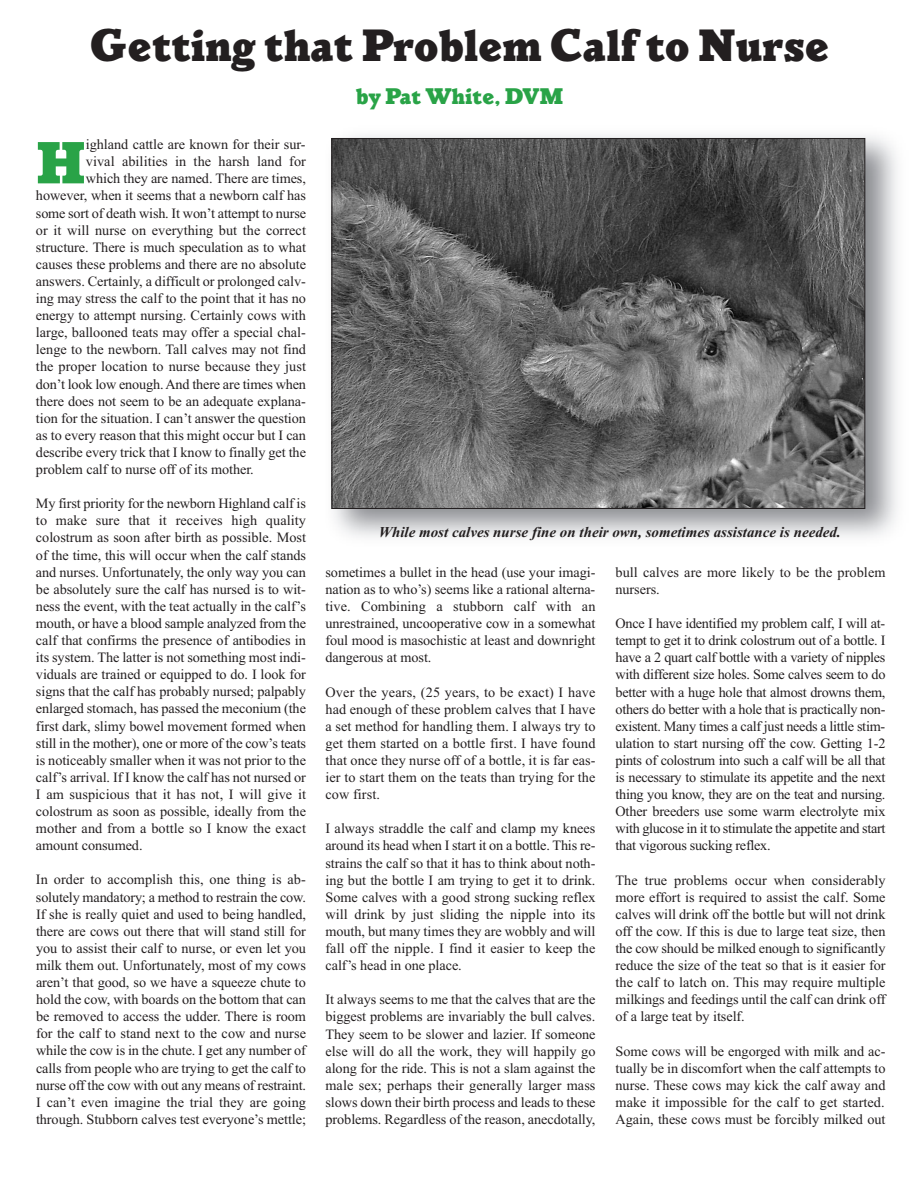
<style>
.page{position:relative;width:918px;height:1188px;background:#fff}
.page>*{position:absolute;margin:0;border:0;box-sizing:border-box;transform-origin:0 0}
.t1{font:900 55.05px "Parkinson";color:#29a347}
.t2{font:900 42px "Parkinson";color:#231f20}
.t3{font:900 21px "Parkinson";color:#29a347}
.t4{font:italic 700 15px "Times New Roman";color:#231f20}
.t5{font:14.25px/17.1px "Times New Roman";letter-spacing:-.005em;color:#231f20;text-align:justify}
</style>
<div class="page">
<img style="left:331px;top:135px;width:566px;height:402px">
<img style="left:334px;top:140px;width:529px;height:367px">
<h2 class="t2" style="left:90px;top:22px;width:741px">Getting that Problem Calf to Nurse</h2>
<h3 class="t3" style="left:356px;top:85px;width:209px">by Pat White, DVM</h3>
<h1 class="t1" style="left:36px;top:132px;width:52px">H</h1>
<p class="t5" style="left:86px;top:136px;width:221px">ighland cattle are known for their sur-</p>
<p class="t5" style="left:86px;top:153px;width:222px">vival abilities in the harsh land for</p>
<p class="t5" style="left:86px;top:170px;width:222px">which they are named. There are times,</p>
<p class="t5" style="left:36px;top:187px;width:271px">however, when it seems that a newborn calf has</p>
<p class="t5" style="left:36px;top:204px;width:272px">some sort of death wish. It won’t attempt to nurse</p>
<p class="t5" style="left:36px;top:221px;width:272px">or it will nurse on everything but the correct</p>
<p class="t5" style="left:36px;top:238px;width:272px">structure. There is much speculation as to what</p>
<p class="t5" style="left:36px;top:255px;width:272px">causes these problems and there are no absolute</p>
<p class="t5" style="left:36px;top:273px;width:271px">answers. Certainly, a difficult or prolonged calv-</p>
<p class="t5" style="left:36px;top:290px;width:271px">ing may stress the calf to the point that it has no</p>
<p class="t5" style="left:36px;top:307px;width:271px">energy to attempt nursing. Certainly cows with</p>
<p class="t5" style="left:36px;top:324px;width:271px">large, ballooned teats may offer a special chal-</p>
<p class="t5" style="left:36px;top:341px;width:271px">lenge to the newborn. Tall calves may not find</p>
<p class="t5" style="left:36px;top:358px;width:271px">the proper location to nurse because they just</p>
<p class="t5" style="left:36px;top:375px;width:272px">don’t look low enough.And there are times when</p>
<p class="t5" style="left:36px;top:392px;width:271px">there does not seem to be an adequate explana-</p>
<p class="t5" style="left:36px;top:409px;width:271px">tion for the situation. I can’t answer the question</p>
<p class="t5" style="left:36px;top:426px;width:271px">as to every reason that this might occur but I can</p>
<p class="t5" style="left:36px;top:444px;width:272px">describe every trick that I know to finally get the</p>
<p class="t5" style="left:36px;top:461px;width:219px">problem calf to nurse off of its mother.</p>
<p class="t5" style="left:36px;top:495px;width:272px">My first priority for the newborn Highland calf is to make sure that it receives high quality colostrum as soon after birth as possible. Most of the time, this will occur when the calf stands and nurses. Unfortunately, the only way you can be absolutely sure the calf has nursed is to wit&shy;ness the event, with the teat actually in the calf’s mouth, or have a blood sample analyzed from the calf that confirms the presence of antibodies in its system. The latter is not something most indi&shy;viduals are trained or equipped to do. I look for signs that the calf has probably nursed; palpably enlarged stomach, has passed the meconium (the first dark, slimy bowel movement formed when still in the mother), one or more of the cow’s teats is noticeably smaller when it was not prior to the calf’s arrival. If I know the calf has not nursed or I am suspicious that it has not, I will give it colostrum as soon as possible, ideally from the mother and from a bottle so I know the exact amount consumed.</p>
<p class="t5" style="left:36px;top:871px;width:272px">In order to accomplish this, one thing is ab&shy;solutely mandatory; a method to restrain the cow.<br>If she is really quiet and used to being handled, there are cows out there that will stand still for you to assist their calf to nurse, or even let you milk them out. Unfortunately, most of my cows aren’t that good, so we have a squeeze chute to hold the cow, with boards on the bottom that can be removed to access the udder. There is room for the calf to stand next to the cow and nurse while the cow is in the chute. I get any number of calls from people who are trying to get the calf to nurse off the cow with out any means of restraint.<br>I can’t even imagine the trial they are going through. Stubborn calves test everyone’s mettle;</p>
<p class="t4" style="left:379px;top:523px;width:464px">While most calves nurse fine on their own, sometimes assistance is needed.</p>
<p class="t5" style="left:326px;top:563px;width:272px">sometimes a bullet in the head (use your imagi&shy;nation as to who’s) seems like a rational alterna&shy;tive. Combining a stubborn calf with an unrestrained, uncooperative cow in a somewhat foul mood is masochistic at least and downright dangerous at most.</p>
<p class="t5" style="left:326px;top:683px;width:272px">Over the years, (25 years, to be exact) I have had enough of these problem calves that I have a set method for handling them. I always try to get them started on a bottle first. I have found that once they nurse off of a bottle, it is far eas&shy;ier to start them on the teats than trying for the cow first.</p>
<p class="t5" style="left:326px;top:820px;width:272px">I always straddle the calf and clamp my knees around its head when I start it on a bottle. This re&shy;strains the calf so that it has to think about noth&shy;ing but the bottle I am trying to get it to drink.<br>Some calves with a good strong sucking reflex will drink by just sliding the nipple into its mouth, but many times they are wobbly and will fall off the nipple. I find it easier to keep the calf’s head in one place.</p>
<p class="t5" style="left:326px;top:991px;width:272px">It always seems to me that the calves that are the biggest problems are invariably the bull calves.<br>They seem to be slower and lazier. If someone else will do all the work, they will happily go along for the ride. This is not a slam against the male sex; perhaps their generally larger mass slows down their birth process and leads to these problems. Regardless of the reason, anecdotally,</p>
<p class="t5" style="left:616px;top:563px;width:272px">bull calves are more likely to be the problem nursers.</p>
<p class="t5" style="left:616px;top:615px;width:272px">Once I have identified my problem calf, I will at&shy;tempt to get it to drink colostrum out of a bottle. I have a 2 quart calf bottle with a variety of nipples with different size holes. Some calves seem to do better with a huge hole that almost drowns them, others do better with a hole that is practically non&shy;existent. Many times a calf just needs a little stim&shy;ulation to start nursing off the cow. Getting 1-2 pints of colostrum into such a calf will be all that is necessary to stimulate its appetite and the next thing you know, they are on the teat and nursing.<br>Other breeders use some warm electrolyte mix with glucose in it to stimulate the appetite and start that vigorous sucking reflex.</p>
<p class="t5" style="left:616px;top:871px;width:272px">The true problems occur when considerably more effort is required to assist the calf. Some calves will drink off the bottle but will not drink off the cow. If this is due to large teat size, then the cow should be milked enough to significantly reduce the size of the teat so that is it easier for the calf to latch on. This may require multiple milkings and feedings until the calf can drink off of a large teat by itself.</p>
<p class="t5" style="left:616px;top:1042px;width:272px">Some cows will be engorged with milk and ac&shy;tually be in discomfort when the calf attempts to nurse. These cows may kick the calf away and make it impossible for the calf to get started.<br>Again, these cows must be forcibly milked out</p>
</div>
